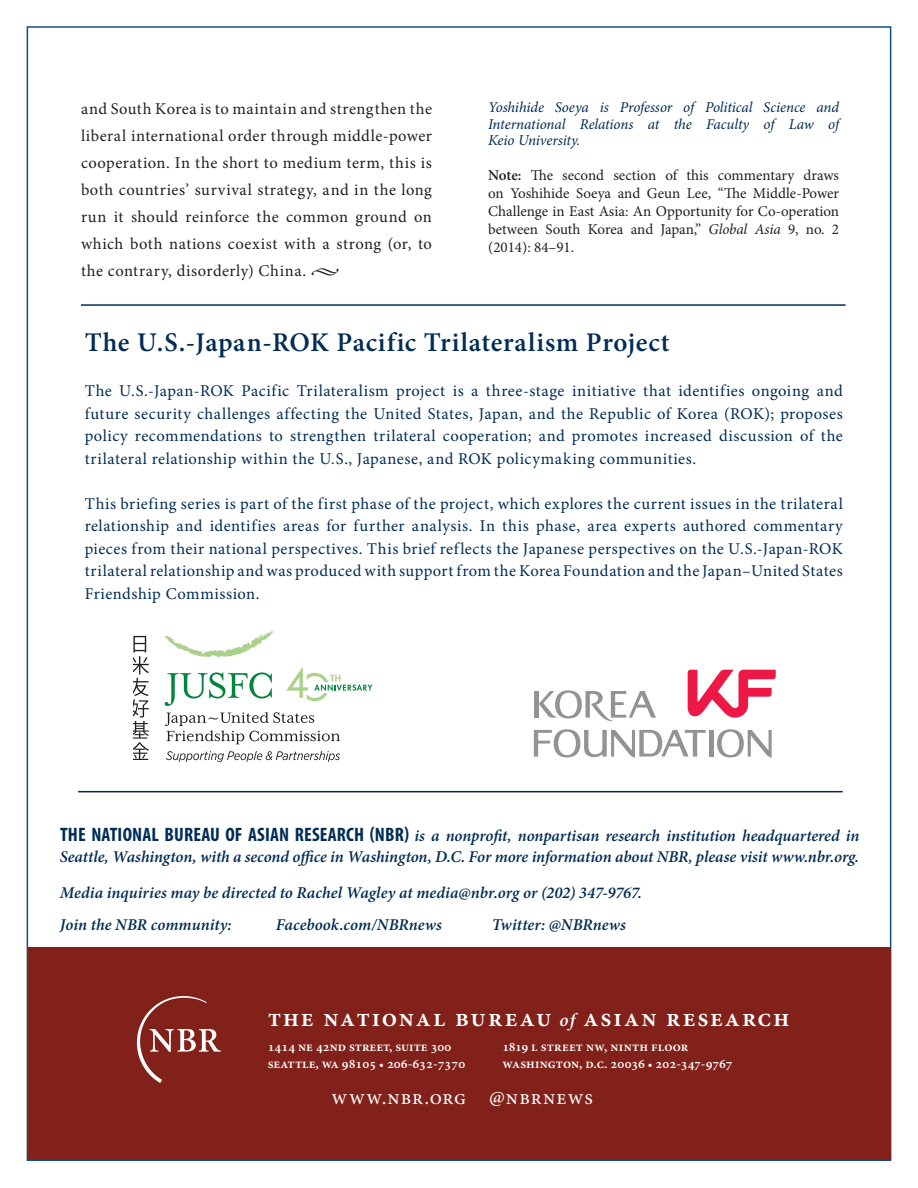
<style>
.page{position:relative;width:918px;height:1188px;background:#fff}
.page>*{position:absolute;margin:0;border:0;box-sizing:border-box;transform-origin:0 0}
.PR__Text__First_Para{font:600 27px "Minion Pro";letter-spacing:.015em;color:#002c55}
.t1{font:600 25.5px "Minion Pro";letter-spacing:.065em;color:#fff}
.Expert_Commentary__A{font:21px "Minion Pro";letter-spacing:.05em;color:#fff}
.PR__Text__First_Para-2{font:16.5px/22.5px "Minion Pro";letter-spacing:.03em;color:#002c55;text-align:justify}
.PR__Author_Bio_Title{font:italic 600 16.5px/21px "Minion Pro";color:#002c55}
.PR__Text__First_Para-3{font:16.5px/27px "Minion Pro";letter-spacing:.035em;color:#231f20;text-align:justify}
.t2{font:15px/18px "Minion Pro";color:#231f20;text-align:justify}
.t3{font:italic 15px/16.5px "Minion Pro";letter-spacing:-.01em;color:#002c55;text-align:justify}
.Expert_Commentary__A-2{font:600 13.5px "Minion Pro";color:#fff}
.s1{font-size:18px}
.s2{font-weight:600}
.s3{font-style:italic}
.s4{font-family:"Myriad Pro";font-weight:700;font-style:normal;font-stretch:condensed;font-size:19.5px}
.s5{font-style:italic;font-size:18.75px}
.s6{font-size:12px}
</style>
<div class="page">
<div style="left:28px;top:947px;width:863px;height:212px;background:#82211a"></div>
<svg style="left:136px;top:996px;width:85px;height:87px"></svg>
<svg style="left:165px;top:712px;width:175px;height:32px"></svg>
<svg style="left:166px;top:751px;width:174px;height:11px"></svg>
<svg style="left:165px;top:672px;width:107px;height:34px"></svg>
<svg style="left:134px;top:636px;width:15px;height:124px"></svg>
<svg style="left:164px;top:631px;width:110px;height:26px"></svg>
<svg style="left:286px;top:667px;width:86px;height:34px"></svg>
<svg style="left:688px;top:670px;width:88px;height:48px"></svg>
<hr style="left:534px;top:691px;width:4px;height:27px;background:#939491">
<hr style="left:709px;top:730px;width:4px;height:27px;background:#939491">
<svg style="left:539px;top:690px;width:117px;height:32px"></svg>
<svg style="left:717px;top:729px;width:55px;height:29px"></svg>
<svg style="left:534px;top:729px;width:172px;height:29px"></svg>
<hr style="left:81px;top:304px;width:765px;height:2px;background:#002c56">
<hr style="left:78px;top:791px;width:765px;height:1px;background:#002c56">
<p class="PR__Text__First_Para-3" style="left:81px;top:95px;width:353px">and South Korea is to maintain and strengthen the liberal international order through middle-power cooperation. In the short to medium term, this is both countries’ survival strategy, and in the long run it should reinforce the common ground on which both nations coexist with a strong (or, to the contrary, disorderly) China. <span class="s1">•</span></p>
<p class="t3" style="left:488px;top:99px;width:352px">Yoshihide Soeya is Professor of Political Science and International Relations at the Faculty of Law of Keio University.</p>
<p class="t2" style="left:488px;top:166px;width:353px"><span class="s2">Note:</span> The second section of this commentary draws on Yoshihide Soeya and Geun Lee, “The Middle-Power Challenge in East Asia: An Opportunity for Co-operation between South Korea and Japan,” <span class="s3">Global Asia</span> 9, no. 2 (2014): 84–91.</p>
<p class="PR__Text__First_Para" style="left:85px;top:324px;width:586px">The U.S.-Japan-ROK Pacific Trilateralism Project</p>
<p class="PR__Text__First_Para-2" style="left:85px;top:380px;width:760px">The U.S.-Japan-ROK Pacific Trilateralism project is a three-stage initiative that identifies ongoing and future security challenges affecting the United States, Japan, and the Republic of Korea (ROK); proposes policy recommendations to strengthen trilateral cooperation; and promotes increased discussion of the trilateral relationship within the U.S., Japanese, and ROK policymaking communities.</p>
<p class="PR__Text__First_Para-2" style="left:85px;top:492px;width:760px">This briefing series is part of the first phase of the project, which explores the current issues in the trilateral relationship and identifies areas for further analysis. In this phase, area experts authored commentary pieces from their national perspectives. This brief reflects the Japanese perspectives on the U.S.-Japan-ROK trilateral relationship and was produced with support from the Korea Foundation and the Japan–United States Friendship Commission.</p>
<p class="PR__Author_Bio_Title" style="left:60px;top:825px;width:801px"><span class="s4">THE NATIONAL BUREAU OF ASIAN RESEARCH (NBR)</span> is a nonprofit, nonpartisan research institution headquartered in<br>Seattle, Washington, with a second office in Washington, D.C. For more information about NBR, please visit www.nbr.org.</p>
<p class="PR__Author_Bio_Title" style="left:60px;top:882px;width:583px">Media inquiries may be directed to Rachel Wagley at media@nbr.org or (202) 347-9767.</p>
<p class="PR__Author_Bio_Title" style="left:60px;top:914px;width:173px">Join the NBR community:</p>
<p class="PR__Author_Bio_Title" style="left:276px;top:914px;width:167px">Facebook.com/NBRnews</p>
<p class="PR__Author_Bio_Title" style="left:492px;top:914px;width:135px">Twitter: @NBRnews</p>
<p class="t1" style="left:268px;top:1000px;width:523px">the national bureau <span class="s5">of</span> asian research</p>
<p class="Expert_Commentary__A-2" style="left:502px;top:1038px;width:188px">1819 l street nw, ninth floor</p>
<p class="Expert_Commentary__A-2" style="left:502px;top:1054px;width:232px">washington, d.c. 20036 <span class="s6">•</span> 202-347-9767</p>
<p class="Expert_Commentary__A-2" style="left:268px;top:1038px;width:185px">1414 ne 42nd street, suite 300</p>
<p class="Expert_Commentary__A-2" style="left:268px;top:1054px;width:199px">seattle, wa 98105 <span class="s6">•</span> 206-632-7370</p>
<p class="Expert_Commentary__A" style="left:332px;top:1083px;width:263px">www.nbr.org @nbrnews</p>
</div>
